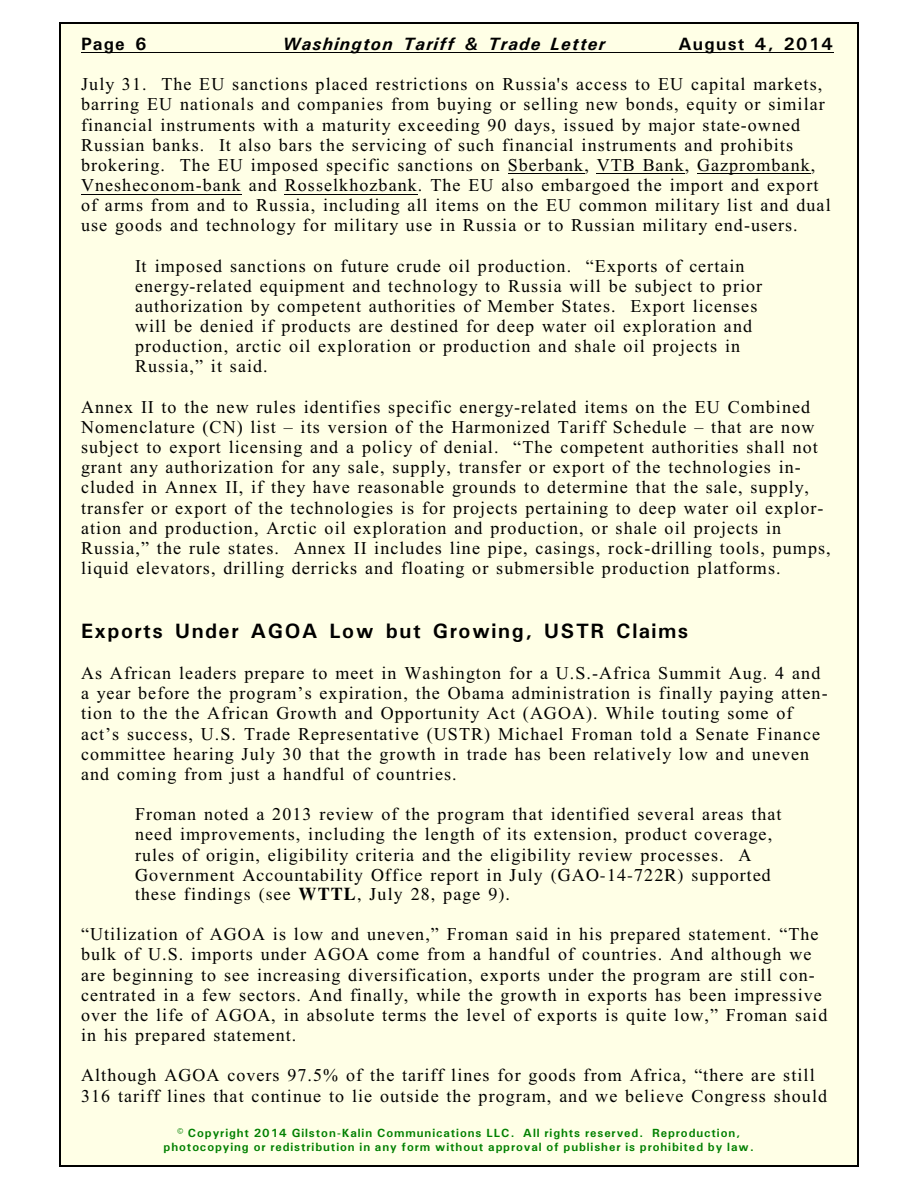
<style>
.page{position:relative;width:918px;height:1188px;background:#fff}
.page>*{position:absolute;margin:0;border:0;box-sizing:border-box;transform-origin:0 0}
.t1{font:700 21px "Univers";letter-spacing:.07em;color:#000}
.t2{font:18px/20.1px "Times New Roman";letter-spacing:.06em;color:#000}
.t3{font:18px/19.8px "Times";letter-spacing:.06em;color:#000}
.t4{font:italic 700 18px "Univers";letter-spacing:.065em;color:#000}
.t5{font:700 18px "Univers";letter-spacing:.075em;color:#000}
.t6{font:700 12px/13.6px "Univers";letter-spacing:.075em;color:#008000;text-align:center}
.s1{font-weight:700}
</style>
<div class="page">
<div style="left:59px;top:23px;width:800px;height:1143px;background:#ffffe6"></div>
<hr style="left:59px;top:23px;width:1px;height:1143px;background:#000">
<hr style="left:857px;top:23px;width:2px;height:1143px;background:#000">
<hr style="left:59px;top:23px;width:799px;height:1px;background:#000">
<hr style="left:59px;top:1165px;width:799px;height:1px;background:#000">
<hr style="left:81px;top:52px;width:753px;height:1px;background:#000">
<hr style="left:508px;top:173px;width:76px;height:1px;background:#000">
<hr style="left:597px;top:173px;width:88px;height:1px;background:#000">
<hr style="left:697px;top:173px;width:114px;height:1px;background:#000">
<hr style="left:81px;top:194px;width:161px;height:1px;background:#000">
<hr style="left:285px;top:194px;width:133px;height:1px;background:#000">
<p class="t5" style="left:81px;top:38px;width:67px">Page 6</p>
<p class="t4" style="left:283px;top:38px;width:324px">Washington Tariff &amp; Trade Letter</p>
<p class="t5" style="left:679px;top:38px;width:156px">August 4, 2014</p>
<p class="t2" style="left:81px;top:76px;width:751px">July 31. The EU sanctions placed restrictions on Russia's access to EU capital markets, barring EU nationals and companies from buying or selling new bonds, equity or similar financial instruments with a maturity exceeding 90 days, issued by major state-owned Russian banks. It also bars the servicing of such financial instruments and prohibits brokering. The EU imposed specific sanctions on Sberbank, VTB Bank, Gazprombank, Vnesheconom-bank and Rosselkhozbank. The EU also embargoed the import and export of arms from and to Russia, including all items on the EU common military list and dual use goods and technology for military use in Russia or to Russian military end-users.</p>
<p class="t2" style="left:135px;top:257px;width:629px">It imposed sanctions on future crude oil production. “Exports of certain energy-related equipment and technology to Russia will be subject to prior authorization by competent authorities of Member States. Export licenses will be denied if products are destined for deep water oil exploration and production, arctic oil exploration or production and shale oil projects in Russia,” it said.</p>
<p class="t2" style="left:81px;top:398px;width:751px">Annex II to the new rules identifies specific energy-related items on the EU Combined Nomenclature (CN) list – its version of the Harmonized Tariff Schedule – that are now subject to export licensing and a policy of denial. “The competent authorities shall not grant any authorization for any sale, supply, transfer or export of the technologies in&shy;cluded in Annex II, if they have reasonable grounds to determine that the sale, supply, transfer or export of the technologies is for projects pertaining to deep water oil explor&shy;ation and production, Arctic oil exploration and production, or shale oil projects in Russia,” the rule states. Annex II includes line pipe, casings, rock-drilling tools, pumps, liquid elevators, drilling derricks and floating or submersible production platforms.</p>
<p class="t1" style="left:81px;top:624px;width:609px">Exports Under AGOA Low but Growing, USTR Claims</p>
<p class="t2" style="left:81px;top:665px;width:748px">As African leaders prepare to meet in Washington for a U.S.-Africa Summit Aug. 4 and a year before the program’s expiration, the Obama administration is finally paying atten&shy;tion to the the African Growth and Opportunity Act (AGOA). While touting some of act’s success, U.S. Trade Representative (USTR) Michael Froman told a Senate Finance committee hearing July 30 that the growth in trade has been relatively low and uneven and coming from just a handful of countries.</p>
<p class="t2" style="left:135px;top:806px;width:648px">Froman noted a 2013 review of the program that identified several areas that need improvements, including the length of its extension, product coverage, rules of origin, eligibility criteria and the eligibility review processes. A</p>
<p class="t3" style="left:135px;top:866px;width:637px">Government Accountability Office report in July (GAO-14-722R) supported these findings (see <span class="s1">WTTL</span>, July 28, page 9).</p>
<p class="t2" style="left:81px;top:926px;width:748px">“Utilization of AGOA is low and uneven,” Froman said in his prepared statement. “The bulk of U.S. imports under AGOA come from a handful of countries. And although we are beginning to see increasing diversification, exports under the program are still con&shy;centrated in a few sectors. And finally, while the growth in exports has been impressive over the life of AGOA, in absolute terms the level of exports is quite low,” Froman said in his prepared statement.</p>
<p class="t2" style="left:81px;top:1067px;width:748px">Although AGOA covers 97.5% of the tariff lines for goods from Africa, “there are still<br>316 tariff lines that continue to lie outside the program, and we believe Congress should</p>
<p class="t6" style="left:164px;top:1127px;width:592px">© Copyright 2014 Gilston-Kalin Communications LLC. All rights reserved. Reproduction, photocopying or redistribution in any form without approval of publisher is prohibited by law.</p>
</div>
